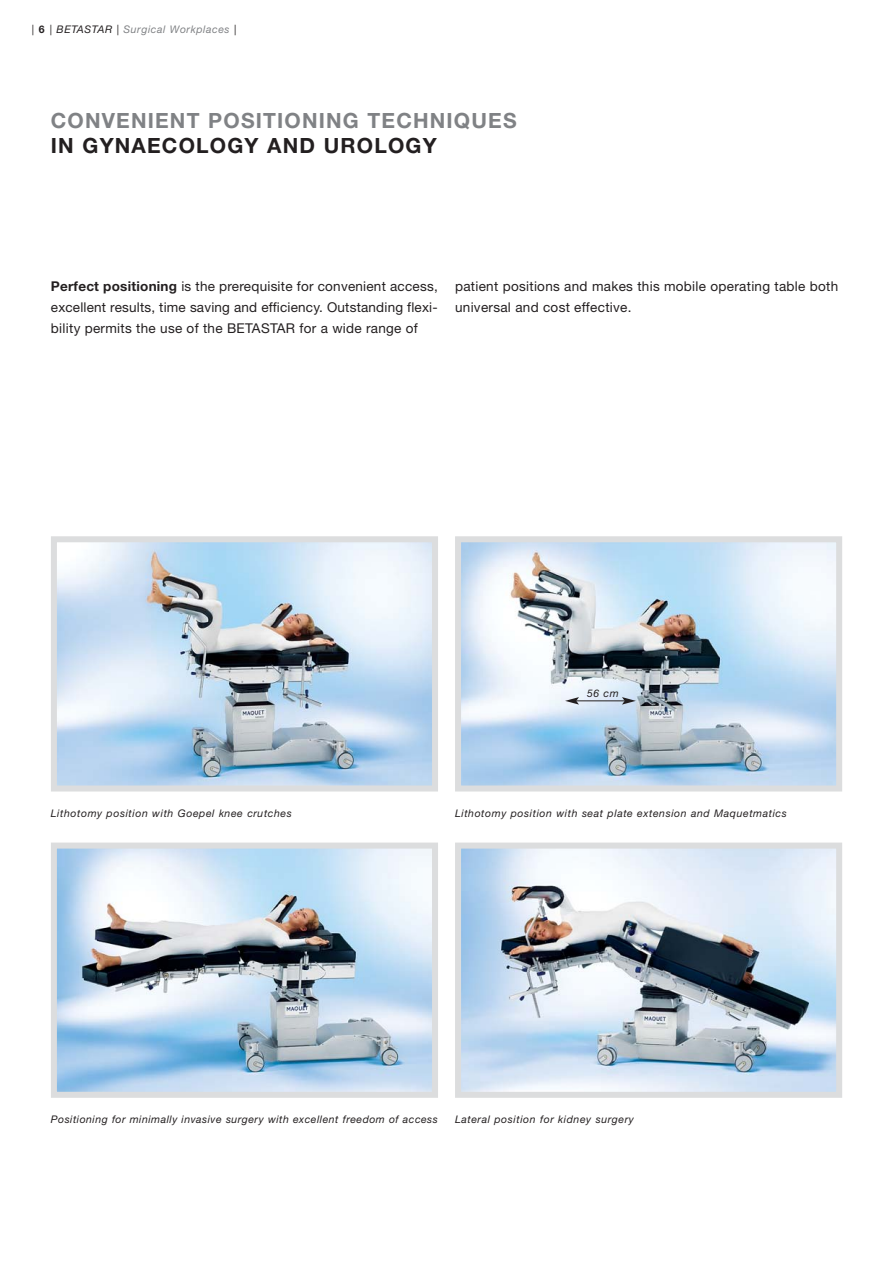
<style>
.page{position:relative;width:893px;height:1264px;background:#fff}
.page>*{position:absolute;margin:0;border:0;box-sizing:border-box;transform-origin:0 0}
.t1{font:700 21px "Helvetica Neue LT";letter-spacing:.055em;color:#808285}
.t2{font:700 21px "Helvetica Neue LT";letter-spacing:.055em;color:#231f20}
.t3{font:13.5px/21px "Helvetica Neue LT";letter-spacing:.02em;color:#231f20;text-align:justify}
.t4{font:italic 10.5px "Helvetica Neue LT";letter-spacing:.055em;color:#231f20}
.t5{font:italic 10.5px "Helvetica Neue LT";letter-spacing:.055em;color:#808285}
.s1{font-style:normal;color:#231f20}
.s2{font-weight:700;font-style:normal;color:#231f20}
.s3{color:#231f20}
.s4{font-weight:700}
</style>
<div class="page">
<svg style="left:51px;top:536px;width:791px;height:562px"></svg>
<p class="t5" style="left:32px;top:26px;width:206px"><span class="s1">|</span> <span class="s2">6</span> <span class="s3">| BETASTAR |</span> Surgical Workplaces <span class="s3">|</span></p>
<h1 class="t1" style="left:51px;top:113px;width:467px">CONVENIENT POSITIONING TECHNIQUES</h1>
<h1 class="t2" style="left:51px;top:138px;width:387px">IN GYNAECOLOGY AND UROLOGY</h1>
<p class="t3" style="left:51px;top:277px;width:388px"><span class="s4">Perfect positioning</span> is the prerequisite for convenient access, excellent results, time saving and efficiency. Outstanding flexi&shy;bility permits the use of the BETASTAR for a wide range of</p>
<p class="t3" style="left:455px;top:277px;width:385px">patient positions and makes this mobile operating table both universal and cost effective.</p>
<p class="t4" style="left:51px;top:809px;width:242px">Lithotomy position with Goepel knee crutches</p>
<p class="t4" style="left:587px;top:689px;width:33px">56 cm</p>
<p class="t4" style="left:455px;top:809px;width:333px">Lithotomy position with seat plate extension and Maquetmatics</p>
<p class="t4" style="left:51px;top:1115px;width:388px">Positioning for minimally invasive surgery with excellent freedom of access</p>
<p class="t4" style="left:455px;top:1115px;width:180px">Lateral position for kidney surgery</p>
</div>
